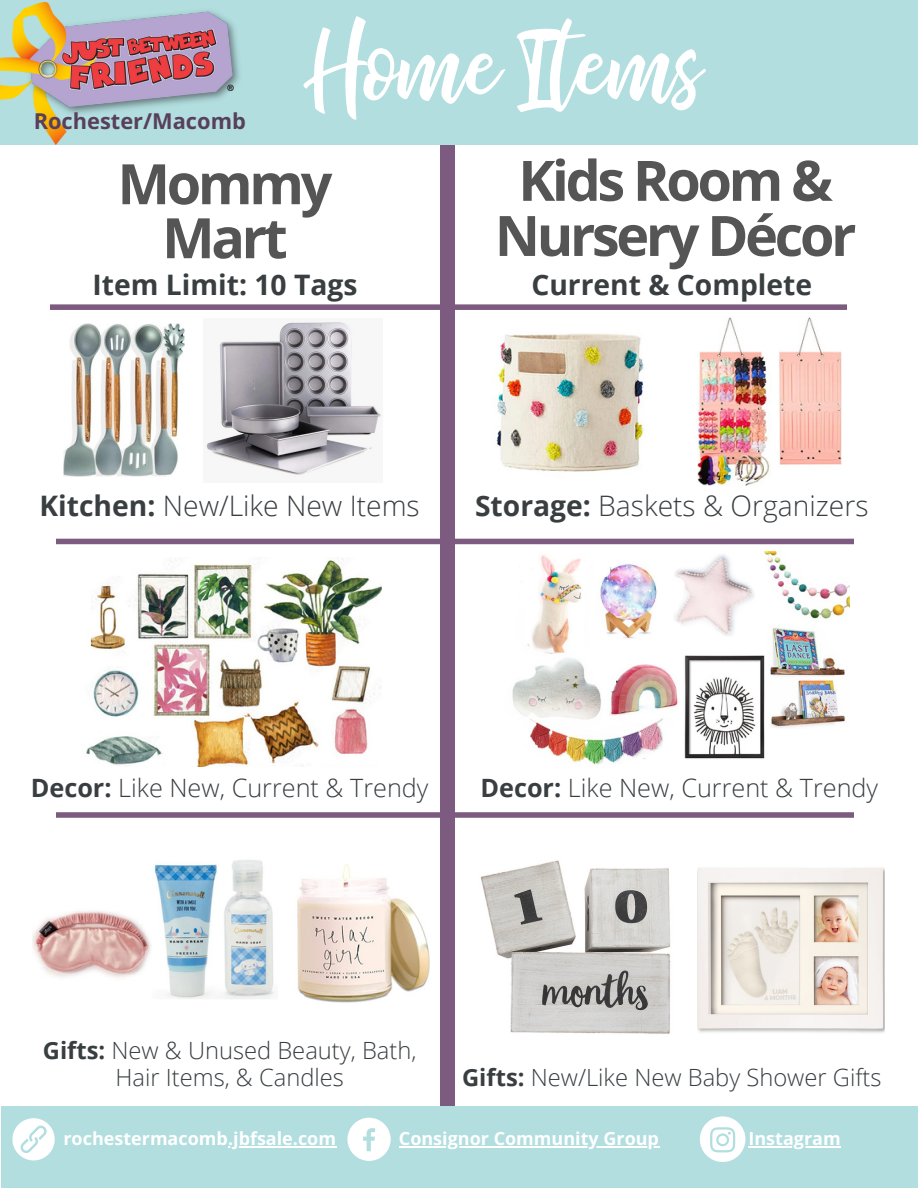
<style>
.page{position:relative;width:918px;height:1188px;background:#fff}
.page>*{position:absolute;margin:0;border:0;box-sizing:border-box;transform-origin:0 0}
.t1{font:90.75px "bhatoshine";color:#fff}
.t2{font:700 55.8px/54px "Open Sans";letter-spacing:-.06em;color:#555;text-align:center}
.t3{font:300 28.2px "Open Sans";color:#393e41}
.t4{font:700 28.2px "Open Sans";color:#393e41}
.t5{font:300 25.2px "Open Sans";color:#393e41}
.t6{font:300 23.7px/27px "Open Sans";color:#393e41;text-align:center}
.t7{font:700 21.9px "Open Sans";color:#58405b}
.t8{font:700 18px "Open Sans";color:#fff}
.s1{font-weight:700}
</style>
<div class="page">
<div style="left:441px;top:138px;width:14px;height:1050px;background:#7d5b81"></div>
<div style="left:0;top:0;width:918px;height:145px;background:#b2dee0"></div>
<svg style="left:50px;top:289px;width:797px;height:28px"></svg>
<svg style="left:57px;top:523px;width:796px;height:28px"></svg>
<svg style="left:57px;top:796px;width:796px;height:28px"></svg>
<img style="left:86px;top:558px;width:295px;height:208px">
<img style="left:297px;top:864px;width:133px;height:139px">
<img style="left:154px;top:860px;width:120px;height:139px">
<img style="left:32px;top:911px;width:119px;height:67px">
<img style="left:63px;top:323px;width:122px;height:153px">
<img style="left:206px;top:321px;width:175px;height:154px">
<img style="left:496px;top:333px;width:148px;height:139px">
<img style="left:698px;top:317px;width:144px;height:169px">
<img style="left:512px;top:551px;width:337px;height:214px">
<img style="left:480px;top:860px;width:191px;height:174px">
<img style="left:698px;top:868px;width:186px;height:165px">
<img style="left:0;top:2px;width:240px;height:143px">
<div style="left:1px;top:1106px;width:917px;height:82px;background:#b2dee0"></div>
<hr style="left:228px;top:1146px;width:108px;height:2px;background:#fff">
<svg style="left:12px;top:1118px;width:43px;height:43px"></svg>
<hr style="left:399px;top:1146px;width:260px;height:2px;background:#fff">
<hr style="left:748px;top:1146px;width:93px;height:2px;background:#fff">
<svg style="left:347px;top:1118px;width:43px;height:42px"></svg>
<svg style="left:700px;top:1116px;width:45px;height:46px"></svg>
<p class="t7" style="left:34px;top:105px;width:214px">Rochester/Macomb</p>
<h1 class="t1" style="left:309px;top:-2px;width:393px">Home Items</h1>
<h2 class="t2" style="left:117px;top:156px;width:216px">Mommy<br>Mart</h2>
<h2 class="t2" style="left:495px;top:152px;width:363px;line-height:55.2px">Kids Room &amp;<br>Nursery Décor</h2>
<p class="t4" style="left:93px;top:264px;width:266px">Item Limit: 10 Tags</p>
<p class="t4" style="left:531px;top:264px;width:282px">Current &amp; Complete</p>
<p class="t3" style="left:40px;top:486px;width:382px"><span class="s1">Kitchen:</span> New/Like New Items</p>
<p class="t3" style="left:475px;top:486px;width:395px"><span class="s1">Storage:</span> Baskets &amp; Organizers</p>
<p class="t5" style="left:31px;top:770px;width:399px"><span class="s1">Decor:</span> Like New, Current &amp; Trendy</p>
<p class="t5" style="left:480px;top:770px;width:399px"><span class="s1">Decor:</span> Like New, Current &amp; Trendy</p>
<p class="t6" style="left:43px;top:1037px;width:375px"><span class="s1">Gifts:</span> New &amp; Unused Beauty, Bath,<br>Hair Items, &amp; Candles</p>
<p class="t6" style="left:462px;top:1064px;width:421px"><span class="s1">Gifts:</span> New/Like New Baby Shower Gifts</p>
<p class="t8" style="left:63px;top:1126px;width:274px">rochestermacomb.jbfsale.com</p>
<p class="t8" style="left:399px;top:1126px;width:262px">Consignor Community Group</p>
<p class="t8" style="left:748px;top:1126px;width:94px">Instagram</p>
</div>
